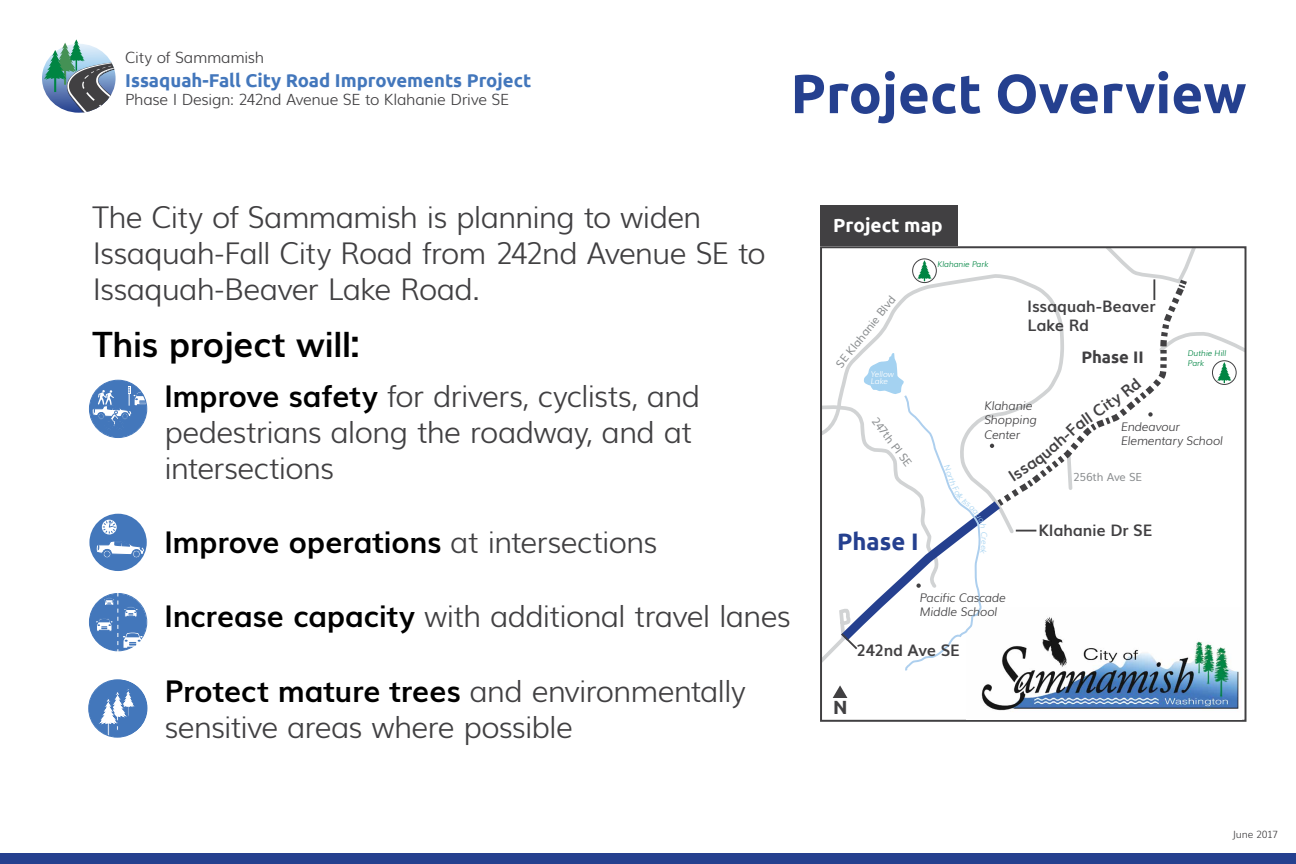
<style>
.page{position:relative;width:1296px;height:864px;background:#fff}
.page>*{position:absolute;margin:0;border:0;box-sizing:border-box;transform-origin:0 0}
.t1{font:700 55px "Ubuntu";color:#25408f}
.t2{font:700 35px "Muli";letter-spacing:-.01em;color:#000}
.t3{font:300 30px/36px "Muli";letter-spacing:-.03em;color:#414042}
.t4{font:700 30px "Muli";letter-spacing:-.01em;color:#000}
.t5{font:700 23.85px "Ubuntu";color:#25408f}
.t6{font:700 19.1px "Ubuntu";color:#fff}
.t7{font:700 19.1px "Ubuntu";color:#414042}
.t8{font:700 18.55px "Ubuntu";color:#4377bc}
.t9{font:700 16.7px "Ubuntu";color:#414042}
.t10{font:700 15.85px/19.1px "Muli";letter-spacing:-.005em;color:#414042}
.t11{font:700 15.85px "Muli";letter-spacing:-.035em;color:#414042}
.t12{font:300 15.45px "Muli";letter-spacing:-.02em;color:#414042}
.t13{font:italic 300 11.9px/14.3px "Muli";letter-spacing:-.02em;color:#414042}
.t14{font:11.15px "Muli";letter-spacing:-.02em;color:#8b8e90}
.t15{font:300 10px "Muli";letter-spacing:-.025em;color:#414042}
.t16{font:italic 300 8px/7.5px "Muli";letter-spacing:-.02em;color:#fff}
.t17{font:italic 300 7.95px/9.5px "Muli";letter-spacing:-.02em;color:#008543}
.s1{font-weight:700;color:#000}
.s2{font-weight:300;color:#414042}
</style>
<div class="page">
<svg style="left:44px;top:39px;width:72px;height:74px"></svg>
<div style="left:0;top:853px;width:1296px;height:11px;background:#25408f"></div>
<div style="left:820px;top:206px;width:138px;height:40px;background:#414042"></div>
<img style="left:981px;top:673px;width:259px;height:39px">
<div style="left:89px;top:514px;width:58px;height:57px;background:#4377bb;border-radius:50%"></div>
<svg style="left:102px;top:520px;width:14px;height:14px"></svg>
<svg style="left:96px;top:541px;width:48px;height:17px"></svg>
<div style="left:89px;top:380px;width:58px;height:57px;background:#4377bb;border-radius:50%"></div>
<svg style="left:92px;top:386px;width:55px;height:44px"></svg>
<div style="left:89px;top:380px;width:58px;height:58px;border:1px solid #4377bb;border-radius:50%"></div>
<svg style="left:89px;top:680px;width:59px;height:57px"></svg>
<div style="left:89px;top:680px;width:57px;height:57px;border:1px solid #4377bb;border-radius:50%"></div>
<svg style="left:833px;top:685px;width:14px;height:13px"></svg>
<svg style="left:89px;top:593px;width:58px;height:59px"></svg>
<svg style="left:821px;top:247px;width:425px;height:426px"></svg>
<p class="t12" style="left:125px;top:45px;width:141px">City of Sammamish</p>
<p class="t8" style="left:125px;top:69px;width:408px">Issaquah-Fall City Road Improvements Project</p>
<p class="t12" style="left:125px;top:88px;width:386px">Phase I Design: 242nd Avenue SE to Klahanie Drive SE</p>
<h1 class="t1" style="left:791px;top:60px;width:457px">Project Overview</h1>
<p class="t3" style="left:92px;top:197px;width:675px">The City of Sammamish is planning to widen<br>Issaquah-Fall City Road from 242nd Avenue SE to<br>Issaquah-Beaver Lake Road.</p>
<p class="t2" style="left:92px;top:317px;width:269px">This project will:</p>
<p class="t3" style="left:164px;top:376px;width:537px"><span class="s1">Improve safety</span> for drivers, cyclists, and pedestrians along the roadway, and at intersections</p>
<p class="t4" style="left:164px;top:518px;width:494px">Improve operations <span class="s2">at intersections</span></p>
<p class="t6" style="left:833px;top:214px;width:111px">Project map</p>
<p class="t14" style="left:831px;top:360px;width:90px;rotate:-51deg">SE Klahanie Blvd</p>
<p class="t16" style="left:871px;top:370px;width:25px">Yellow<br>Lake</p>
<p class="t14" style="left:882px;top:413px;width:60px;rotate:53deg">247th Pl SE</p>
<p class="t5" style="left:837px;top:527px;width:83px">Phase I</p>
<p class="t17" style="left:938px;top:259px;width:53px">Klahanie Park</p>
<p class="t10" style="left:1028px;top:295px;width:130px">Issaquah-Beaver<br>Lake Rd</p>
<p class="t9" style="left:1081px;top:347px;width:64px">Phase II</p>
<p class="t17" style="left:1188px;top:348px;width:40px">Duthie Hill<br>Park</p>
<p class="t13" style="left:984px;top:398px;width:54px">Klahanie<br>Shopping<br>Center</p>
<p class="t13" style="left:1121px;top:418px;width:104px">Endeavour<br>Elementary School</p>
<p class="t14" style="left:1073px;top:468px;width:70px">256th Ave SE</p>
<p class="t10" style="left:1039px;top:520px;width:115px">Klahanie Dr SE</p>
<p class="t3" style="left:164px;top:596px;width:628px"><span class="s1">Increase capacity</span> with additional travel lanes</p>
<p class="t3" style="left:164px;top:671px;width:583px"><span class="s1">Protect mature trees</span> and environmentally sensitive areas where possible</p>
<p class="t13" style="left:920px;top:590px;width:88px">Pacific Cascade<br>Middle School</p>
<p class="t11" style="left:857px;top:638px;width:105px">242nd Ave SE</p>
<p class="t7" style="left:833px;top:696px;width:16px">N</p>
<p class="t15" style="left:1232px;top:827px;width:47px">June 2017</p>
</div>
